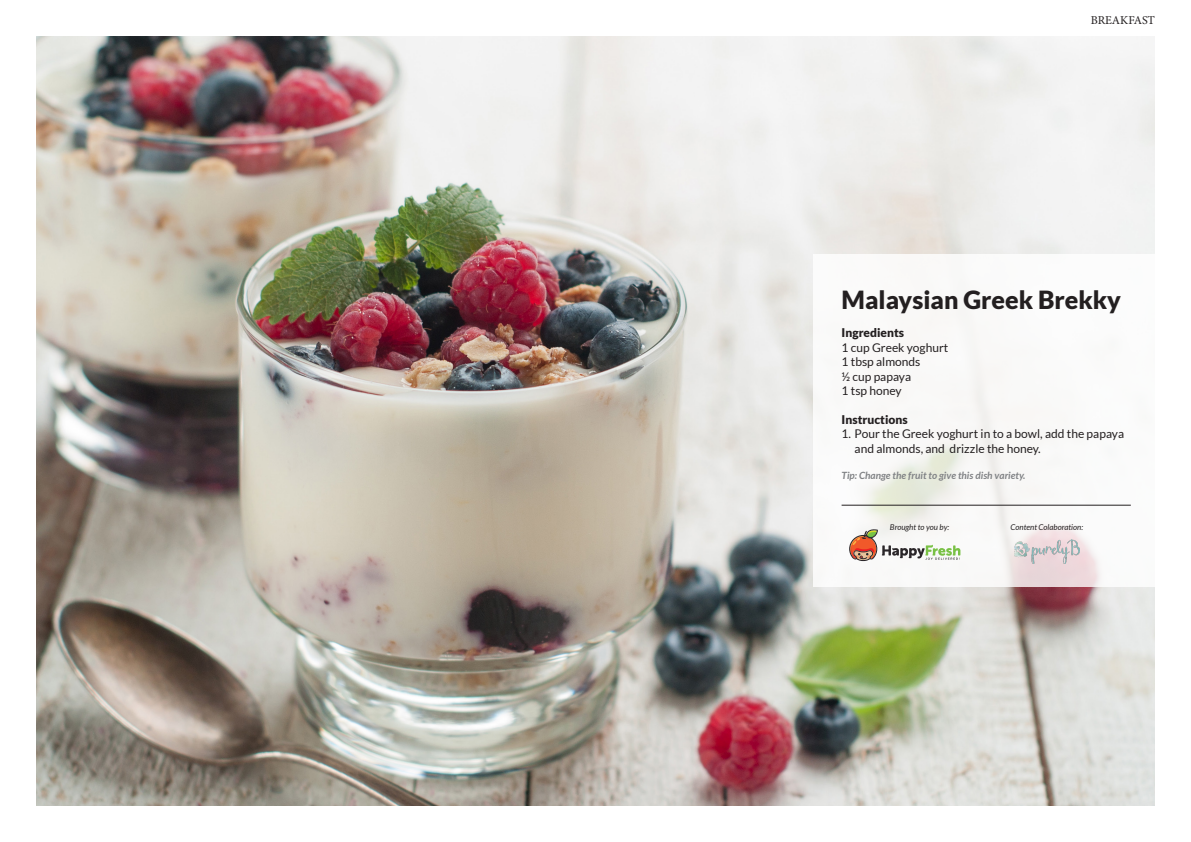
<style>
.page{position:relative;width:1191px;height:842px;background:#fff}
.page>*{position:absolute;margin:0;border:0;box-sizing:border-box;transform-origin:0 0}
.t1{font:900 25px "Lato";color:#231f20}
.t2{font:12px/14.4px "Lato";color:#231f20}
.t3{font:900 12px "Lato";color:#231f20}
.t4{font:12px "Minion Pro";color:#231f20}
.t5{font:italic 700 10px "Lato";color:#808285}
.t6{font:italic 8px "Lato";color:#231f20}
</style>
<div class="page">
<img style="left:36px;top:36px;width:1119px;height:769px">
<div style="left:814px;top:255px;width:377px;height:332px;background:#fff"></div>
<img style="left:1014px;top:539px;width:65px;height:24px">
<svg style="left:849px;top:529px;width:111px;height:32px"></svg>
<hr style="left:841px;top:505px;width:289px;height:1px;background:#231f20">
<p class="t4" style="left:1090px;top:12px;width:66px">BREAKFAST</p>
<p class="t1" style="left:841px;top:285px;width:281px">Malaysian Greek Brekky</p>
<p class="t3" style="left:841px;top:326px;width:64px">Ingredients</p>
<p class="t2" style="left:841px;top:340px;width:108px">1 cup Greek yoghurt</p>
<p class="t2" style="left:841px;top:355px;width:80px">1 tbsp almonds</p>
<p class="t2" style="left:841px;top:369px;width:71px">½ cup papaya</p>
<p class="t2" style="left:841px;top:383px;width:62px">1 tsp honey</p>
<p class="t3" style="left:841px;top:412px;width:68px">Instructions</p>
<p class="t2" style="left:854px;top:427px;width:271px;text-indent:-13px">1. Pour the Greek yoghurt in to a bowl, add the papaya and almonds, and drizzle the honey.</p>
<p class="t5" style="left:841px;top:470px;width:185px">Tip: Change the fruit to give this dish variety.</p>
<p class="t6" style="left:890px;top:522px;width:61px">Brought to you by:</p>
<p class="t6" style="left:1010px;top:522px;width:74px">Content Colaboration:</p>
</div>
